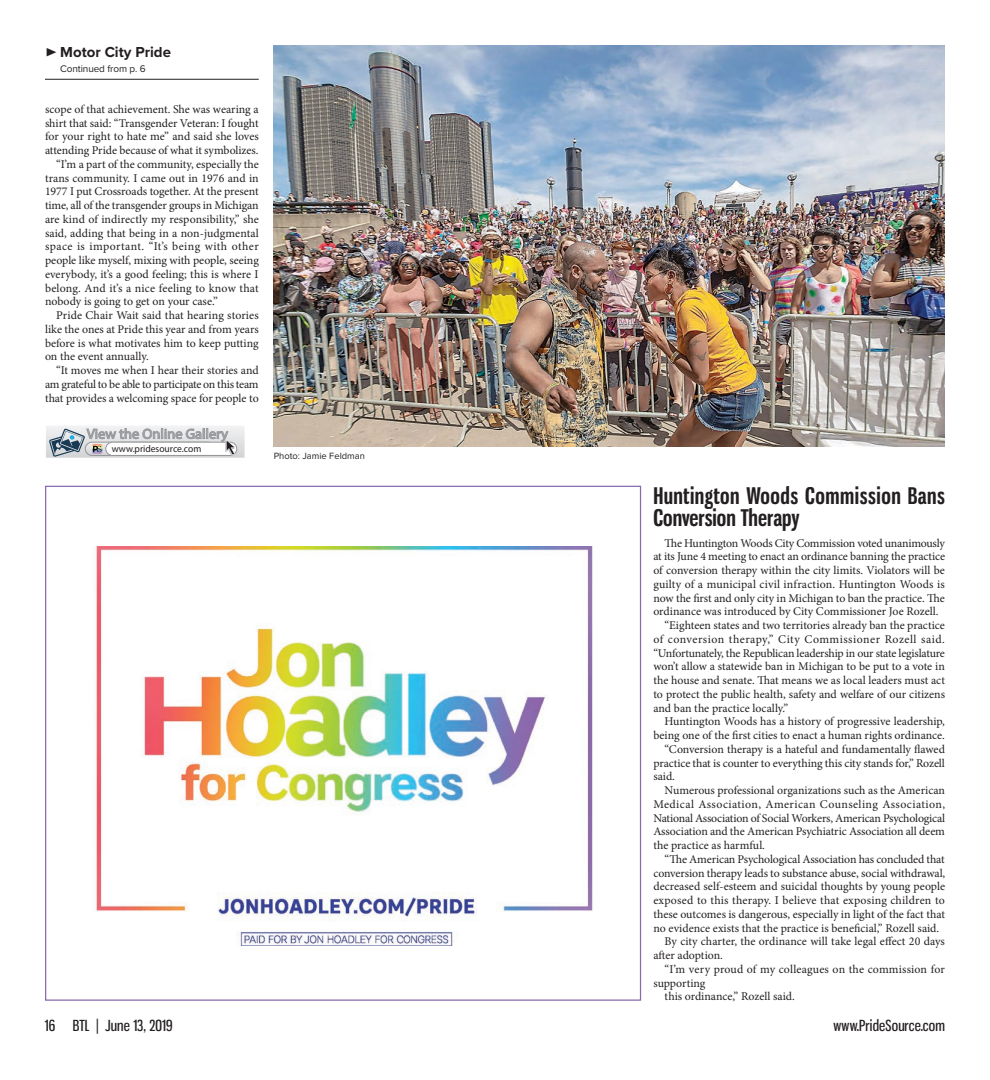
<style>
.page{position:relative;width:990px;height:1080px;background:#fff}
.page>*{position:absolute;margin:0;border:0;box-sizing:border-box;transform-origin:0 0}
.t1{font:700 22.5px/22.5px "Gnuolane Rg";letter-spacing:.025em;color:#231f20}
.t2{font:15px "Gnuolane Rg";letter-spacing:.01em;color:#231f20}
.Continued_Jump_Head{font:700 15px "Proxima Nova";color:#231f20}
.Body_Copy{font:11.88px/13.8px "Minion Pro";color:#231f20;text-align:justify}
.Continued_from{font:10px "Proxima Nova";letter-spacing:-.01em;color:#231f20}
.t3{font:9.88px "Myriad Pro";color:#231f20}
.Photo_Caption_-_off{font:9.38px "Proxima Nova";color:#231f20}
.s1{font-family:"Zeal";font-weight:400;font-size:12.5px}
</style>
<div class="page">
<img style="left:94px;top:547px;width:499px;height:399px">
<hr style="left:45px;top:79px;width:214px;height:1px;background:#231f20">
<img style="left:274px;top:45px;width:671px;height:401px">
<hr style="left:45px;top:427px;width:200px;height:1px;background:#f0f1f2">
<hr style="left:45px;top:428px;width:200px;height:1px;background:#f0f0f1">
<hr style="left:45px;top:429px;width:200px;height:1px;background:#efeff0">
<hr style="left:45px;top:430px;width:200px;height:1px;background:#eeeeef">
<hr style="left:45px;top:431px;width:200px;height:1px;background:#ececee">
<hr style="left:45px;top:432px;width:200px;height:1px;background:#ebebed">
<hr style="left:45px;top:433px;width:200px;height:1px;background:#eaebec">
<hr style="left:45px;top:434px;width:200px;height:1px;background:#e9eaeb">
<hr style="left:45px;top:435px;width:200px;height:1px;background:#e8e9ea">
<hr style="left:45px;top:436px;width:200px;height:1px;background:#e7e8e9">
<hr style="left:45px;top:437px;width:200px;height:1px;background:#e5e6e8">
<hr style="left:45px;top:438px;width:200px;height:1px;background:#e4e5e7">
<hr style="left:45px;top:439px;width:200px;height:1px;background:#e3e4e6">
<hr style="left:45px;top:440px;width:200px;height:1px;background:#e2e3e5">
<hr style="left:45px;top:441px;width:200px;height:1px;background:#e1e2e4">
<hr style="left:45px;top:442px;width:200px;height:1px;background:#e1e2e4">
<hr style="left:45px;top:443px;width:200px;height:1px;background:#e0e1e3">
<hr style="left:45px;top:444px;width:200px;height:1px;background:#dedfe1">
<hr style="left:45px;top:445px;width:200px;height:1px;background:#dddee0">
<hr style="left:45px;top:446px;width:200px;height:1px;background:#dcdddf">
<hr style="left:45px;top:447px;width:200px;height:1px;background:#dcdddf">
<hr style="left:45px;top:448px;width:200px;height:1px;background:#dbdcde">
<hr style="left:45px;top:449px;width:200px;height:1px;background:#dadbdd">
<hr style="left:45px;top:450px;width:200px;height:1px;background:#d8d9db">
<hr style="left:45px;top:451px;width:200px;height:1px;background:#d8d9db">
<hr style="left:45px;top:452px;width:200px;height:1px;background:#d7d8da">
<hr style="left:45px;top:453px;width:200px;height:1px;background:#d6d7d9">
<hr style="left:45px;top:454px;width:200px;height:1px;background:#d5d6d8">
<hr style="left:45px;top:455px;width:200px;height:1px;background:#d4d5d7">
<hr style="left:45px;top:456px;width:200px;height:1px;background:#d4d5d7">
<div style="left:45px;top:425px;width:200px;height:34px;border:1px solid #fff"></div>
<div style="left:106px;top:442px;width:131px;height:14px;border:1px solid #939598;border-radius:7px"></div>
<svg style="left:49px;top:425px;width:187px;height:33px"></svg>
<p class="Continued_Jump_Head" style="left:45px;top:41px;width:128px"><span class="s1">®</span> Motor City Pride</p>
<p class="Continued_from" style="left:60px;top:61px;width:87px">Continued from p. 6</p>
<p class="Body_Copy" style="left:45px;top:102px;width:215px">scope of that achievement. She was wearing a shirt that said: “Transgender Veteran: I fought for your right to hate me” and said she loves attending Pride because of what it symbolizes.</p>
<p class="Body_Copy" style="left:45px;top:157px;width:215px;text-indent:11px">“I’m a part of the community, especially the trans community. I came out in 1976 and in 1977 I put Crossroads together. At the present time, all of the transgender groups in Michigan are kind of indirectly my responsibility,” she said, adding that being in a non-judgmental space is important. “It’s being with other people like myself, mixing with people, seeing everybody, it’s a good feeling; this is where I belong. And it’s a nice feeling to know that nobody is going to get on your case.”</p>
<p class="Body_Copy" style="left:45px;top:309px;width:215px;text-indent:11px">Pride Chair Wait said that hearing stories like the ones at Pride this year and from years before is what motivates him to keep putting on the event annually.</p>
<p class="Body_Copy" style="left:45px;top:364px;width:215px;text-indent:11px">“It moves me when I hear their stories and am grateful to be able to participate on this team that provides a welcoming space for people to</p>
<p class="t3" style="left:112px;top:443px;width:91px">www.pridesource.com</p>
<p class="Photo_Caption_-_off" style="left:274px;top:448px;width:93px">Photo: Jamie Feldman</p>
<p class="t1" style="left:653px;top:484px;width:293px">Huntington Woods Commission Bans<br>Conversion Therapy</p>
<p class="Body_Copy" style="left:653px;top:536px;width:293px;text-indent:11px">The Huntington Woods City Commission voted unanimously at its June 4 meeting to enact an ordinance banning the practice of conversion therapy within the city limits. Violators will be guilty of a municipal civil infraction. Huntington Woods is now the first and only city in Michigan to ban the practice. The ordinance was introduced by City Commissioner Joe Rozell.</p>
<p class="Body_Copy" style="left:653px;top:619px;width:293px;text-indent:11px">“Eighteen states and two territories already ban the practice of conversion therapy,” City Commissioner Rozell said. “Unfortunately, the Republican leadership in our state legislature won’t allow a statewide ban in Michigan to be put to a vote in the house and senate. That means we as local leaders must act to protect the public health, safety and welfare of our citizens and ban the practice locally.”</p>
<p class="Body_Copy" style="left:653px;top:715px;width:293px;text-align:right">Huntington Woods has a history of progressive leadership, being one of the first cities to enact a human rights ordinance.</p>
<p class="Body_Copy" style="left:653px;top:742px;width:293px;text-indent:11px">“Conversion therapy is a hateful and fundamentally flawed practice that is counter to everything this city stands for,” Rozell said.</p>
<p class="Body_Copy" style="left:653px;top:784px;width:293px;text-indent:11px">Numerous professional organizations such as the American Medical Association, American Counseling Association, National Association of Social Workers, American Psychological Association and the American Psychiatric Association all deem the practice as harmful.</p>
<p class="Body_Copy" style="left:653px;top:852px;width:293px;text-indent:11px">“The American Psychological Association has concluded that conversion therapy leads to substance abuse, social withdrawal, decreased self-esteem and suicidal thoughts by young people exposed to this therapy. I believe that exposing children to these outcomes is dangerous, especially in light of the fact that no evidence exists that the practice is beneficial,” Rozell said.</p>
<p class="Body_Copy" style="left:653px;top:935px;width:293px;text-indent:11px">By city charter, the ordinance will take legal effect 20 days after adoption.</p>
<p class="Body_Copy" style="left:653px;top:962px;width:293px;text-indent:11px">“I’m very proud of my colleagues on the commission for supporting</p>
<p class="Body_Copy" style="left:665px;top:990px;width:132px">this ordinance,” Rozell said.</p>
<p class="t2" style="left:45px;top:1016px;width:129px">16 BTL | June 13, 2019</p>
<p class="t2" style="left:834px;top:1016px;width:113px">www.PrideSource.com</p>
</div>
